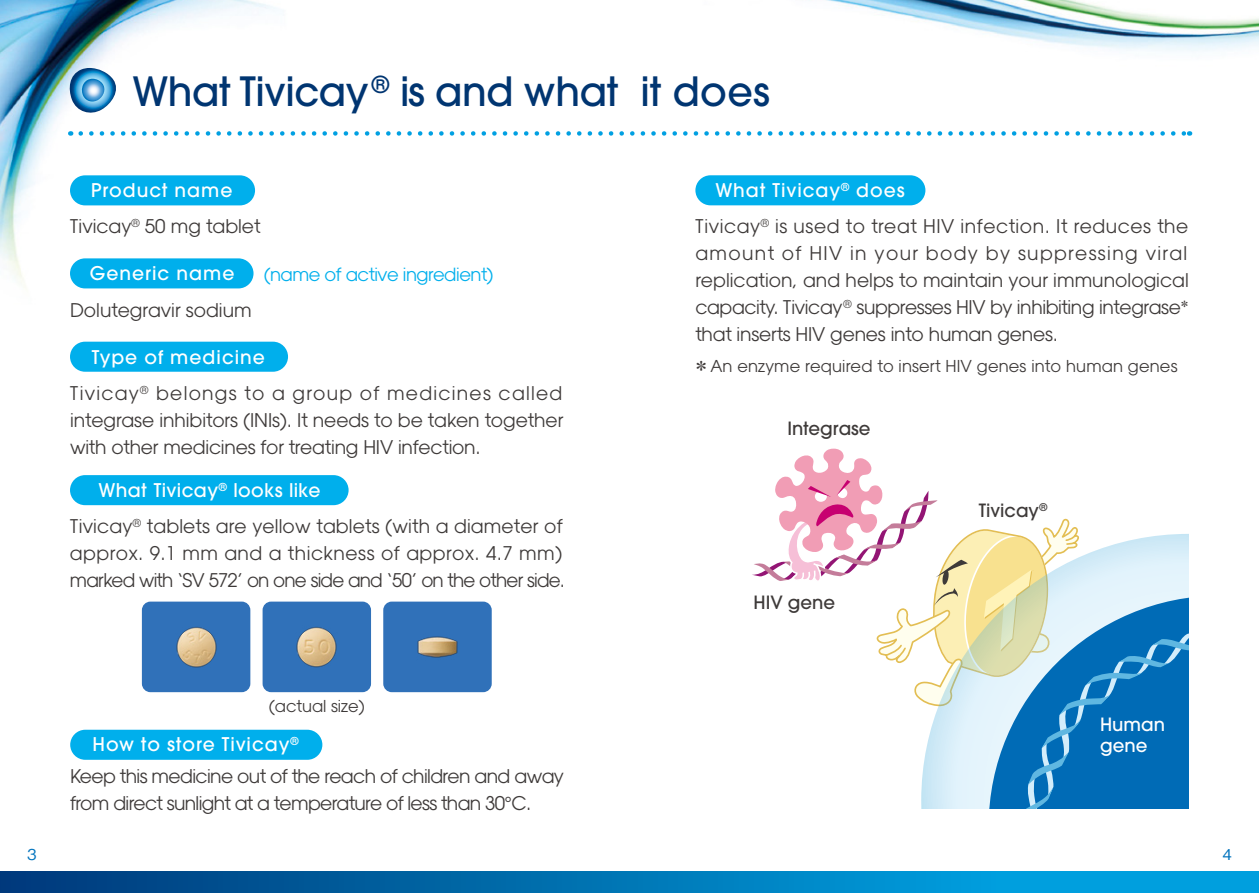
<style>
.page{position:relative;width:1259px;height:893px;background:#fff}
.page>*{position:absolute;margin:0;border:0;box-sizing:border-box;transform-origin:0 0}
.t1{font:500 40.05px "Avant Garde";letter-spacing:-.01em;color:#003571}
.t2{font:18.75px/27px "Avant Gardefor TVK";letter-spacing:-.01em;color:#3e3a39}
.t3{font:18.75px/27px "Avant Gardefor TVK";letter-spacing:-.035em;color:#3e3a39}
.t4{font:500 18.75px "Avant Garde";letter-spacing:.05em;color:#fff}
.t5{font:500 18.75px "Avant Garde";letter-spacing:.015em;color:#fff}
.t6{font:500 18.15px "Avant Garde";color:#3e3a39}
.t7{font:500 18.15px/21.5px "Avant Garde";color:#fff}
.t8{font:18px "Avant Gardefor TVK";letter-spacing:-.025em;color:#00afec}
.t9{font:16.35px "Avant Gardefor TVK";letter-spacing:.01em;color:#3e3a39}
.t10{font:500 15px "Gothic BBB Pro";color:#0073bd}
.s1{font-family:"Gothic BBB Pro";font-weight:500}
</style>
<div class="page">
<img style="left:809px;top:0;width:450px;height:136px">
<img style="left:0;top:0;width:276px;height:289px">
<div style="left:0;top:872px;width:1259px;height:21px;background:linear-gradient(to right,#003b7c,#00b0ee)"></div>
<svg style="left:68px;top:68px;width:53px;height:48px"></svg>
<div style="left:262px;top:602px;width:109px;height:90px;background:#3071b9;border-radius:9px"></div>
<div style="left:142px;top:602px;width:108px;height:90px;background:#3071b9;border-radius:9px"></div>
<img style="left:176px;top:627px;width:41px;height:41px">
<div style="left:383px;top:602px;width:109px;height:90px;background:#3071b9;border-radius:9px"></div>
<img style="left:417px;top:636px;width:41px;height:22px">
<img style="left:296px;top:627px;width:41px;height:41px">
<div style="left:695px;top:175px;width:230px;height:30px;background:#00afec;border-radius:15px"></div>
<div style="left:70px;top:730px;width:252px;height:30px;background:#00afec;border-radius:15px"></div>
<svg style="left:81px;top:131px;width:1109px;height:5px"></svg>
<svg style="left:752px;top:449px;width:436px;height:360px"></svg>
<div style="left:70px;top:175px;width:185px;height:30px;background:#00afec;border-radius:15px"></div>
<div style="left:70px;top:475px;width:278px;height:30px;background:#00afec;border-radius:15px"></div>
<div style="left:70px;top:342px;width:218px;height:30px;background:#00afec;border-radius:15px"></div>
<div style="left:70px;top:258px;width:183px;height:30px;background:#00afec;border-radius:15px"></div>
<h1 class="t1" style="left:132px;top:67px;width:639px">What Tivicay<sup>®</sup> is and what it does</h1>
<p class="t4" style="left:91px;top:179px;width:143px">Product name</p>
<p class="t2" style="left:70px;top:213px;width:192px">Tivicay<sup>®</sup> 50 mg tablet</p>
<p class="t4" style="left:90px;top:262px;width:146px">Generic name</p>
<p class="t8" style="left:264px;top:263px;width:231px">(name of active ingredient)</p>
<p class="t2" style="left:70px;top:296px;width:183px">Dolutegravir sodium</p>
<p class="t4" style="left:92px;top:345px;width:175px">Type of medicine</p>
<p class="t2" style="left:70px;top:379px;width:495px;text-align:justify">Tivicay<sup>®</sup> belongs to a group of medicines called integrase inhibitors (INIs). It needs to be taken together with other medicines for treating HIV infection.</p>
<p class="t5" style="left:99px;top:479px;width:223px">What Tivicay<sup>®</sup> looks like</p>
<p class="t2" style="left:70px;top:512px;width:496px">Tivicay<sup>®</sup> tablets are yellow tablets (with a diameter of approx. 9.1 mm and a thickness of approx. 4.7 mm) marked with ‘SV 572’ on one side and ‘50’ on the other side.</p>
<p class="t9" style="left:269px;top:696px;width:97px">(actual size)</p>
<p class="t4" style="left:93px;top:733px;width:208px">How to store Tivicay<sup>®</sup></p>
<p class="t3" style="left:70px;top:762px;width:495px">Keep this medicine out of the reach of children and away from direct sunlight at a temperature of less than 30°C.</p>
<p class="t4" style="left:715px;top:179px;width:191px">What Tivicay<sup>®</sup> does</p>
<p class="t2" style="left:695px;top:213px;width:496px">Tivicay<sup>®</sup> is used to treat HIV infection. It reduces the amount of HIV in your body by suppressing viral replication, and helps to maintain your immunological capacity. Tivicay<sup>®</sup> suppresses HIV by inhibiting integrase<sup>＊</sup>that inserts HIV genes into human genes.</p>
<p class="t9" style="left:693px;top:356px;width:486px"><span class="s1">＊</span>An enzyme required to insert HIV genes into human genes</p>
<p class="t6" style="left:787px;top:417px;width:85px">Integrase</p>
<p class="t6" style="left:753px;top:591px;width:83px">HIV gene</p>
<p class="t6" style="left:979px;top:499px;width:70px">Tivicay<sup>®</sup></p>
<p class="t7" style="left:1100px;top:713px;width:67px">Human gene</p>
<p class="t10" style="left:27px;top:843px;width:11px">3</p>
<p class="t10" style="left:1222px;top:843px;width:11px">4</p>
</div>
